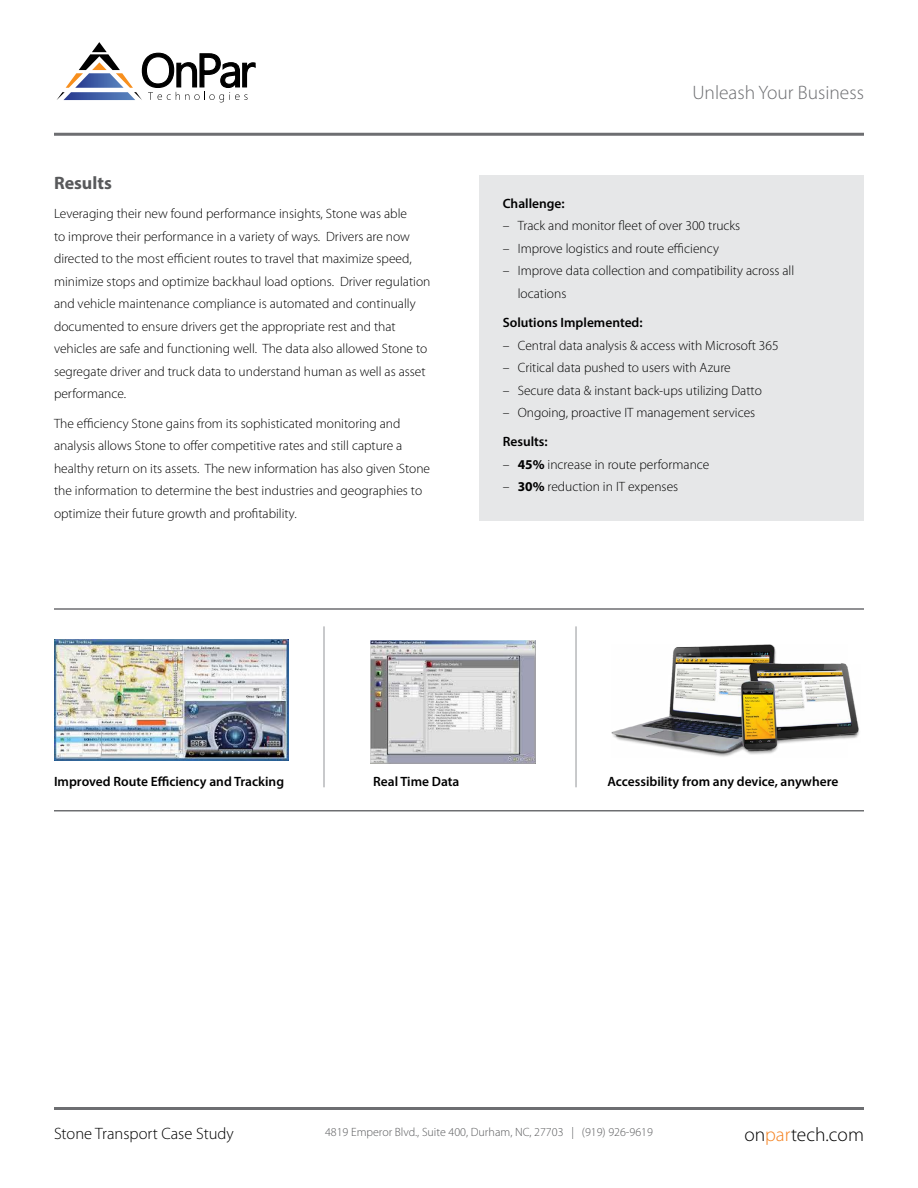
<style>
.page{position:relative;width:918px;height:1188px;background:#fff}
.page>*{position:absolute;margin:0;border:0;box-sizing:border-box;transform-origin:0 0}
.t1{font:300 19.5px "Myriad Pro";color:#6d6e71}
.t2{font:300 19.5px "Myriad Pro";color:#000}
.t3{font:700 18px "Myriad Pro";color:#58595b}
.t4{font:300 16.5px "Myriad Pro";color:#000}
.t5{font:300 13.5px/22.5px "Myriad Pro";color:#000}
.t6{font:600 13.5px "Myriad Pro";color:#000}
.t7{font:300 12px "Myriad Pro";color:#58595b}
.s1{font-weight:700}
.s2{color:#f58220}
</style>
<div class="page">
<div style="left:479px;top:176px;width:385px;height:345px;background:#e6e7e8"></div>
<svg style="left:57px;top:42px;width:199px;height:60px"></svg>
<hr style="left:54px;top:133px;width:810px;height:3px;background:#6d6e71">
<hr style="left:54px;top:1107px;width:810px;height:3px;background:#6d6e71">
<img style="left:612px;top:644px;width:247px;height:113px">
<img style="left:370px;top:640px;width:166px;height:124px">
<img style="left:54px;top:640px;width:235px;height:121px">
<hr style="left:54px;top:608px;width:810px;height:2px;background:#6d6e71">
<hr style="left:54px;top:810px;width:810px;height:2px;background:#6d6e71">
<hr style="left:324px;top:626px;width:1px;height:161px;background:#939598">
<hr style="left:576px;top:626px;width:1px;height:161px;background:#939598">
<h2 class="t3" style="left:54px;top:171px;width:59px">Results</h2>
<p class="t5" style="left:54px;top:203px;width:378px">Leveraging their new found performance insights, Stone was able<br>to improve their performance in a variety of ways. Drivers are now directed to the most efficient routes to travel that maximize speed, minimize stops and optimize backhaul load options. Driver regulation and vehicle maintenance compliance is automated and continually documented to ensure drivers get the appropriate rest and that vehicles are safe and functioning well. The data also allowed Stone to segregate driver and truck data to understand human as well as asset performance.</p>
<p class="t5" style="left:54px;top:412px;width:378px">The efficiency Stone gains from its sophisticated monitoring and analysis allows Stone to offer competitive rates and still capture a healthy return on its assets. The new information has also given Stone the information to determine the best industries and geographies to optimize their future growth and profitability.</p>
<h1 class="t1" style="left:692px;top:82px;width:173px">Unleash Your Business</h1>
<p class="t6" style="left:503px;top:195px;width:63px">Challenge:</p>
<p class="t5" style="left:503px;top:215px;width:239px">– Track and monitor fleet of over 300 trucks</p>
<p class="t5" style="left:503px;top:237px;width:218px">– Improve logistics and route efficiency</p>
<p class="t5" style="left:518px;top:260px;width:278px;text-indent:-15px">– Improve data collection and compatibility across all locations</p>
<p class="t6" style="left:503px;top:314px;width:141px">Solutions Implemented:</p>
<p class="t5" style="left:503px;top:334px;width:277px">– Central data analysis &amp; access with Microsoft 365</p>
<p class="t5" style="left:503px;top:357px;width:230px">– Critical data pushed to users with Azure</p>
<p class="t5" style="left:503px;top:379px;width:261px">– Secure data &amp; instant back-ups utilizing Datto</p>
<p class="t5" style="left:503px;top:402px;width:254px">– Ongoing, proactive IT management services</p>
<p class="t6" style="left:503px;top:433px;width:47px">Results:</p>
<p class="t5" style="left:503px;top:453px;width:208px">– <span class="s1">45%</span> increase in route performance</p>
<p class="t5" style="left:503px;top:476px;width:177px">– <span class="s1">30%</span> reduction in IT expenses</p>
<p class="t6" style="left:54px;top:772px;width:232px">Improved Route Efficiency and Tracking</p>
<p class="t6" style="left:373px;top:772px;width:88px">Real Time Data</p>
<p class="t6" style="left:608px;top:772px;width:232px">Accessibility from any device, anywhere</p>
<p class="t4" style="left:54px;top:1124px;width:181px">Stone Transport Case Study</p>
<p class="t7" style="left:325px;top:1126px;width:329px">4819 Emperor Blvd., Suite 400, Durham, NC, 27703 | (919) 926-9619</p>
<h1 class="t2" style="left:744px;top:1124px;width:121px">on<span class="s2">par</span>tech.com</h1>
</div>
